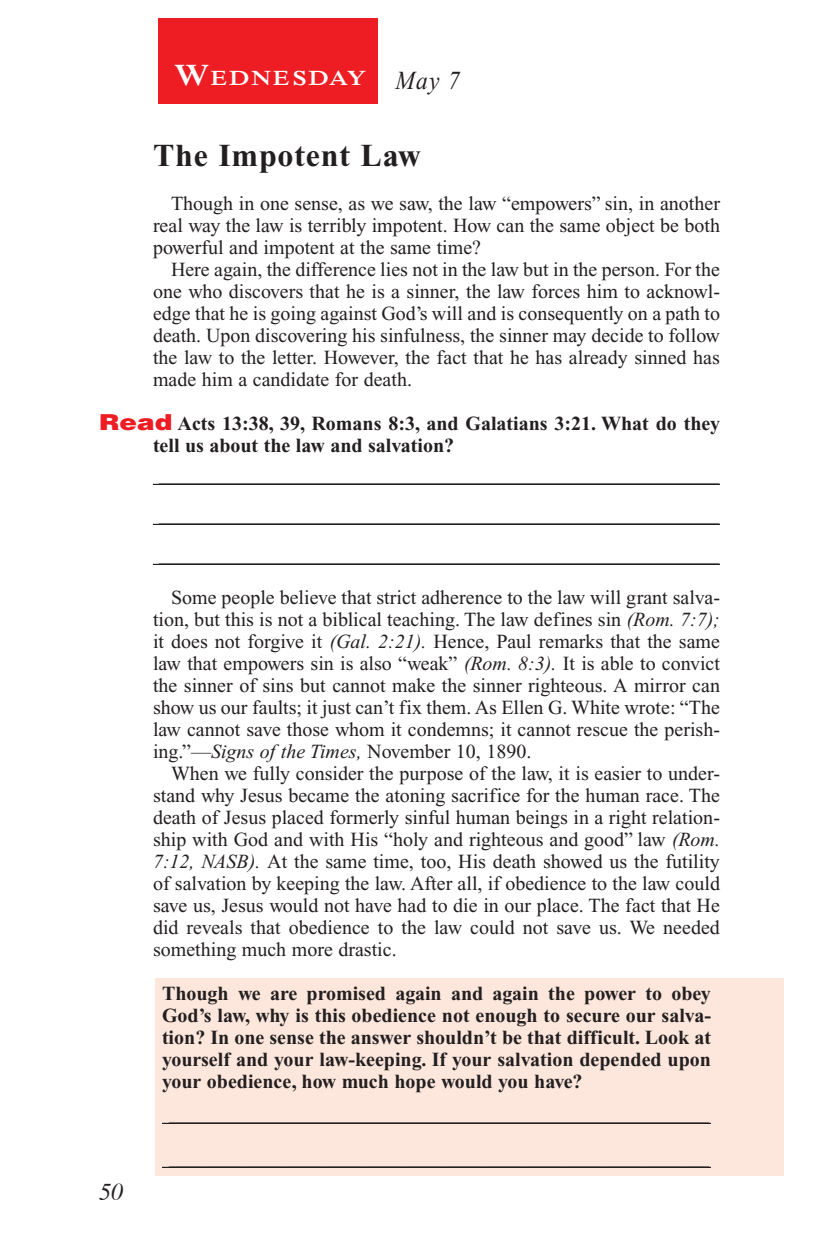
<style>
.page{position:relative;width:819px;height:1260px;background:#fff}
.page>*{position:absolute;margin:0;border:0;box-sizing:border-box;transform-origin:0 0}
.Head{font:700 32px "Times New Roman PS Std";letter-spacing:.025em;color:#231f20}
.Lesson_Dates{font:italic 26px "Times New Roman PS Std";color:#231f20;scale:.9 1}
.t1{font:italic 24px "Times";color:#231f20}
.Daily_Header{font:600 21px "Times NRMT Std";letter-spacing:.07em;color:#fff;scale:1.1 1}
.Body{font:20px/22px "Times New Roman PS Std";color:#231f20;text-align:justify}
.x-screened_box-text{font:700 20px/22px "Times New Roman PS Std";color:#231f20;text-align:justify}
.Blank_Lines{font:20px "Times New Roman PS Std";color:#231f20}
.Blank_Lines_In_Scree{font:20px "Times New Roman PS Std";color:#231f20}
.Question{font:700 20px/22px "Times New Roman PS Std";color:#231f20}
.Blank_Lines_SB{font:20px "Times New Roman PS Std";color:#231f20}
.s1{font-size:30px}
.s2{font-family:"Helvetica LT Std";font-weight:900;font-size:22px;color:#ee1d23}
.s3{font-style:italic}
</style>
<div class="page">
<div style="left:158px;top:18px;width:220px;height:86px;background:#ee1d23"></div>
<div style="left:155px;top:978px;width:628px;height:198px;background:#fde7dc"></div>
<hr style="left:153px;top:484px;width:567px;height:1px;background:#231f20">
<hr style="left:153px;top:524px;width:567px;height:1px;background:#231f20">
<hr style="left:153px;top:564px;width:567px;height:1px;background:#231f20">
<hr style="left:162px;top:1123px;width:549px;height:1px;background:#231f20">
<hr style="left:162px;top:1167px;width:549px;height:1px;background:#231f20">
<p class="Daily_Header" style="left:174px;top:66px;width:176px"><span class="s1">W</span>EDNESDAY</p>
<p class="Lesson_Dates" style="left:396px;top:66px;width:73px">May 7</p>
<p class="Head" style="left:153px;top:138px;width:270px">The Impotent Law</p>
<p class="Body" style="left:153px;top:193px;width:569px;text-indent:18px">Though in one sense, as we saw, the law “empowers” sin, in another real way the law is terribly impotent. How can the same object be both powerful and impotent at the same time?</p>
<p class="Body" style="left:153px;top:259px;width:569px;text-indent:18px">Here again, the difference lies not in the law but in the person. For the one who discovers that he is a sinner, the law forces him to acknowl&shy;edge that he is going against God’s will and is consequently on a path to death. Upon discovering his sinfulness, the sinner may decide to follow the law to the letter. However, the fact that he has already sinned has made him a candidate for death.</p>
<p class="Question" style="left:153px;top:413px;width:569px;text-indent:-54px"><span class="s2">Read</span> Acts 13:38, 39, Romans 8:3, and Galatians 3:21. What do they tell us about the law and salvation?</p>
<p class="Blank_Lines_SB" style="left:159px;top:465px;width:561px">________________________________________________________</p>
<p class="Blank_Lines" style="left:159px;top:505px;width:561px">________________________________________________________</p>
<p class="Blank_Lines" style="left:159px;top:545px;width:561px">________________________________________________________</p>
<p class="Body" style="left:153px;top:587px;width:569px;text-indent:18px">Some people believe that strict adherence to the law will grant salva&shy;tion, but this is not a biblical teaching. The law defines sin <span class="s3">(Rom. 7:7); </span>it does not forgive it <span class="s3">(Gal. 2:21).</span> Hence, Paul remarks that the same law that empowers sin is also “weak” <span class="s3">(Rom. 8:3).</span> It is able to convict the sinner of sins but cannot make the sinner righteous. A mirror can show us our faults; it just can’t fix them. As Ellen G. White wrote: “The law cannot save those whom it condemns; it cannot rescue the perish&shy;ing.”—<span class="s3">Signs of the Times,</span> November 10, 1890.</p>
<p class="Body" style="left:153px;top:763px;width:569px;text-indent:18px">When we fully consider the purpose of the law, it is easier to under&shy;stand why Jesus became the atoning sacrifice for the human race. The death of Jesus placed formerly sinful human beings in a right relation&shy;ship with God and with His “holy and righteous and good” law <span class="s3">(Rom.<br>7:12, NASB).</span> At the same time, too, His death showed us the futility of salvation by keeping the law. After all, if obedience to the law could save us, Jesus would not have had to die in our place. The fact that He did reveals that obedience to the law could not save us. We needed something much more drastic.</p>
<p class="x-screened_box-text" style="left:162px;top:983px;width:551px">Though we are promised again and again the power to obey God’s law, why is this obedience not enough to secure our salva&shy;tion? In one sense the answer shouldn’t be that difficult. Look at yourself and your law-keeping. If your salvation depended upon your obedience, how much hope would you have?</p>
<p class="Blank_Lines_In_Scree" style="left:169px;top:1104px;width:541px">______________________________________________________</p>
<p class="t1" style="left:99px;top:1177px;width:25px">50</p>
<p class="Blank_Lines_In_Scree" style="left:169px;top:1148px;width:541px">______________________________________________________</p>
</div>
